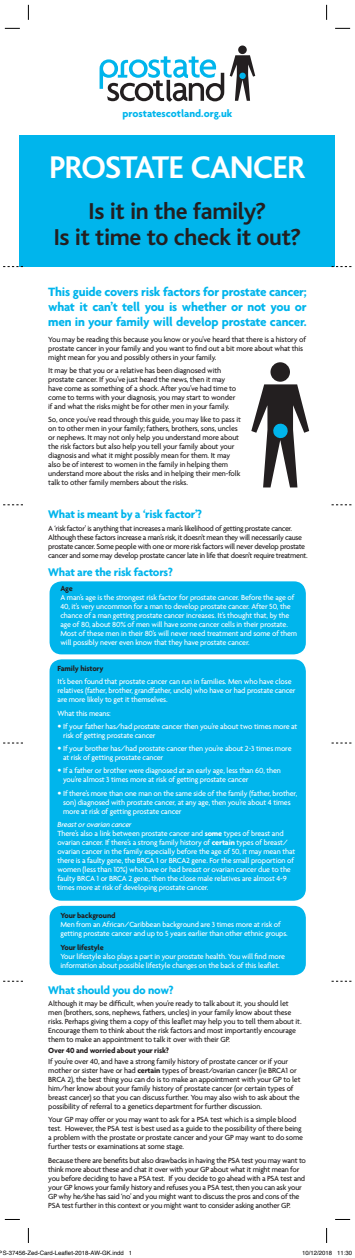
<style>
.page{position:relative;width:355px;height:1258px;background:#fff}
.page>*{position:absolute;margin:0;border:0;box-sizing:border-box;transform-origin:0 0}
.t1{font:700 32.8px "Bliss";letter-spacing:-.03em;color:#fff}
.t2{font:700 24px "Bliss";letter-spacing:-.015em;color:#231f20}
.t3{font:700 13px/15px "Agenda";letter-spacing:-.02em;color:#00b5ec;text-align:justify}
.t4{font:700 12px "Agenda";letter-spacing:-.02em;color:#00b5ec}
.t5{font:700 10.9px "Agenda";color:#00b5ec}
.List_Paragraph{font:500 8px/9px "Agenda";letter-spacing:-.02em;color:#231f20}
.List_Paragraph-2{font:500 8px/9px "Agenda";letter-spacing:-.02em;color:#fff}
.List_Paragraph-3{font:500 8px/9px "Agenda";letter-spacing:-.04em;color:#231f20}
.List_Paragraph-4{font:700 8px "Agenda";letter-spacing:-.02em;color:#231f20}
.List_Paragraph-5{font:italic 500 8px "Agenda";letter-spacing:-.02em;color:#fff}
.t6{font:6px "Helvetica";color:#000}
.s1{font-family:"Helvetica Neue";font-weight:700;font-stretch:condensed}
.s2{font-weight:700}
</style>
<div class="page">
<div style="left:49px;top:659px;width:256px;height:241px;background:#00b5ec;border-radius:12px"></div>
<div style="left:20px;top:135px;width:314px;height:131px;background:#00b5ec"></div>
<div style="left:49px;top:581px;width:256px;height:73px;background:#00b5ec;border-radius:12px"></div>
<div style="left:49px;top:905px;width:256px;height:70px;background:#00b5ec;border-radius:12px"></div>
<div style="left:270px;top:362px;width:19px;height:20px;background:#231f20;border-radius:50%"></div>
<svg style="left:251px;top:384px;width:58px;height:103px"></svg>
<div style="left:238px;top:45px;width:8px;height:9px;background:#231f20;border-radius:50%"></div>
<svg style="left:99px;top:55px;width:156px;height:47px"></svg>
<svg style="left:3px;top:743px;width:20px;height:1px"></svg>
<svg style="left:3px;top:981px;width:20px;height:1px"></svg>
<svg style="left:3px;top:504px;width:20px;height:1px"></svg>
<svg style="left:3px;top:266px;width:20px;height:1px"></svg>
<svg style="left:331px;top:743px;width:20px;height:1px"></svg>
<svg style="left:331px;top:981px;width:20px;height:1px"></svg>
<svg style="left:331px;top:504px;width:20px;height:1px"></svg>
<svg style="left:331px;top:266px;width:20px;height:1px"></svg>
<svg style="left:5px;top:28px;width:15px;height:1px"></svg>
<svg style="left:335px;top:28px;width:14px;height:1px"></svg>
<svg style="left:5px;top:1219px;width:15px;height:1px"></svg>
<svg style="left:335px;top:1219px;width:14px;height:1px"></svg>
<svg style="left:28px;top:5px;width:1px;height:15px"></svg>
<svg style="left:28px;top:1228px;width:1px;height:14px"></svg>
<svg style="left:326px;top:5px;width:1px;height:15px"></svg>
<svg style="left:326px;top:1228px;width:1px;height:14px"></svg>
<p class="t5" style="left:122px;top:107px;width:111px">prostatescotland.org.uk</p>
<p class="t1" style="left:49px;top:150px;width:258px">PROSTATE CANCER</p>
<p class="t2" style="left:88px;top:199px;width:179px">Is it in the family?</p>
<p class="t2" style="left:54px;top:225px;width:249px">Is it time to check it out?</p>
<p class="t3" style="left:48px;top:283px;width:259px">This guide covers risk factors for prostate cancer; what it can’t tell you is whether or not you or men in your family will develop prostate cancer.</p>
<p class="List_Paragraph" style="left:48px;top:334px;width:259px">You may be reading this because you know or you’ve heard that there is a history of prostate cancer in your family and you want to find out a bit more about what this might mean for you and possibly others in your family.</p>
<p class="List_Paragraph" style="left:48px;top:366px;width:189px">It may be that you or a relative has been diagnosed with prostate cancer. If you’ve just heard the news, then it may have come as something of a shock. After you’ve had time to come to terms with your diagnosis, you may start to wonder if and what the risks might be for other men in your family.</p>
<p class="List_Paragraph" style="left:48px;top:415px;width:194px">So, once you’ve read through this guide, you may like to pass it on to other men in your family; fathers, brothers, sons, uncles or nephews. It may not only help you understand more about the risk factors but also help you tell your family about your diagnosis and what it might possibly mean for them. It may also be of interest to women in the family in helping them understand more about the risks and in helping their men-folk talk to other family members about the risks.</p>
<p class="t4" style="left:48px;top:507px;width:155px">What is meant by a ‘risk factor’?</p>
<p class="List_Paragraph-3" style="left:48px;top:524px;width:260px">A ‘risk factor’ is anything that increases a man’s likelihood of getting prostate cancer.<br>Although these factors increase a man’s risk, it doesn’t mean they will necessarily cause prostate cancer. Some people with one or more risk factors will never develop prostate cancer and some may develop prostate cancer late in life that doesn’t require treatment.</p>
<p class="t4" style="left:48px;top:564px;width:126px">What are the risk factors?</p>
<p class="List_Paragraph-4" style="left:60px;top:583px;width:14px">Age</p>
<p class="List_Paragraph-2" style="left:60px;top:593px;width:238px">A man’s age is the strongest risk factor for prostate cancer. Before the age of 40, it’s very uncommon for a man to develop prostate cancer. After 50, the chance of a man getting prostate cancer increases. It’s thought that, by the age of 80, about 80% of men will have some cancer cells in their prostate.<br>Most of these men in their 80’s will never need treatment and some of them will possibly never even know that they have prostate cancer.</p>
<p class="List_Paragraph-4" style="left:57px;top:663px;width:47px">Family history</p>
<p class="List_Paragraph-2" style="left:57px;top:677px;width:239px">It’s been found that prostate cancer can run in families. Men who have close relatives (father, brother, grandfather, uncle) who have or had prostate cancer are more likely to get it themselves.</p>
<p class="List_Paragraph-2" style="left:57px;top:708px;width:55px">What this means:</p>
<p class="List_Paragraph-2" style="left:63px;top:721px;width:235px;text-indent:-6px"><span class="s1">•</span> If your father has/had prostate cancer then you’re about two times more at risk of getting prostate cancer</p>
<p class="List_Paragraph-2" style="left:63px;top:744px;width:230px;text-indent:-6px"><span class="s1">•</span> If your brother has/had prostate cancer then you’re about 2-3 times more at risk of getting prostate cancer</p>
<p class="List_Paragraph-2" style="left:63px;top:766px;width:219px;text-indent:-6px"><span class="s1">•</span> If a father or brother were diagnosed at an early age, less than 60, then you’re almost 3 times more at risk of getting prostate cancer</p>
<p class="List_Paragraph-2" style="left:63px;top:788px;width:235px;text-indent:-6px"><span class="s1">•</span> If there’s more than one man on the same side of the family (father, brother, son) diagnosed with prostate cancer, at any age, then you’re about 4 times more at risk of getting prostate cancer</p>
<p class="List_Paragraph-5" style="left:57px;top:819px;width:76px">Breast or ovarian cancer</p>
<p class="List_Paragraph-2" style="left:57px;top:828px;width:239px">There’s also a link between prostate cancer and <span class="s2">some</span> types of breast and ovarian cancer. If there’s a strong family history of <span class="s2">certain</span> types of breast/ ovarian cancer in the family especially before the age of 50, it may mean that there is a faulty gene, the BRCA 1 or BRCA2 gene. For the small proportion of women (less than 10%) who have or had breast or ovarian cancer due to the faulty BRCA 1 or BRCA 2 gene, then the close male relatives are almost 4-9 times more at risk of developing prostate cancer.</p>
<p class="List_Paragraph-4" style="left:60px;top:910px;width:56px">Your background</p>
<p class="List_Paragraph-2" style="left:60px;top:919px;width:229px">Men from an African/Caribbean background are 3 times more at risk of getting prostate cancer and up to 5 years earlier than other ethnic groups.</p>
<p class="List_Paragraph-4" style="left:60px;top:942px;width:45px">Your lifestyle</p>
<p class="List_Paragraph-2" style="left:60px;top:951px;width:226px">Your lifestyle also plays a part in your prostate health. You will find more information about possible lifestyle changes on the back of this leaflet.</p>
<p class="t4" style="left:48px;top:983px;width:127px">What should you do now?</p>
<p class="List_Paragraph" style="left:48px;top:998px;width:254px">Although it may be difficult, when you’re ready to talk about it, you should let men (brothers, sons, nephews, fathers, uncles) in your family know about these risks. Perhaps giving them a copy of this leaflet may help you to tell them about it.<br>Encourage them to think about the risk factors and most importantly encourage them to make an appointment to talk it over with their GP.</p>
<p class="List_Paragraph-4" style="left:48px;top:1045px;width:122px">Over 40 and worried about your risk?</p>
<p class="List_Paragraph" style="left:48px;top:1056px;width:253px">If you’re over 40, and have a strong family history of prostate cancer or if your mother or sister have or had <span class="s2">certain</span> types of breast/ovarian cancer (ie BRCA1 or BRCA 2), the best thing you can do is to make an appointment with your GP to let him/her know about your family history of prostate cancer (or certain types of breast cancer) so that you can discuss further. You may also wish to ask about the possibility of referral to a genetics department for further discussion.</p>
<p class="List_Paragraph" style="left:48px;top:1115px;width:256px">Your GP may offer or you may want to ask for a PSA test which is a simple blood test. However, the PSA test is best used as a guide to the possibility of there being a problem with the prostate or prostate cancer and your GP may want to do some further tests or examinations at some stage.</p>
<p class="List_Paragraph" style="left:48px;top:1155px;width:259px">Because there are benefits but also drawbacks in having the PSA test you may want to think more about these and chat it over with your GP about what it might mean for you before deciding to have a PSA test. If you decide to go ahead with a PSA test and your GP knows your family history and refuses you a PSA test, then you can ask your GP why he/she has said ‘no’ and you might want to discuss the pros and cons of the PSA test further in this context or you might want to consider asking another GP.</p>
<p class="t6" style="left:-1px;top:1247px;width:135px">PS-37456-Zed-Card-Leaflet-2018-AW-GK.indd 1</p>
<p class="t6" style="left:301px;top:1247px;width:52px">10/12/2018 11:30</p>
</div>
